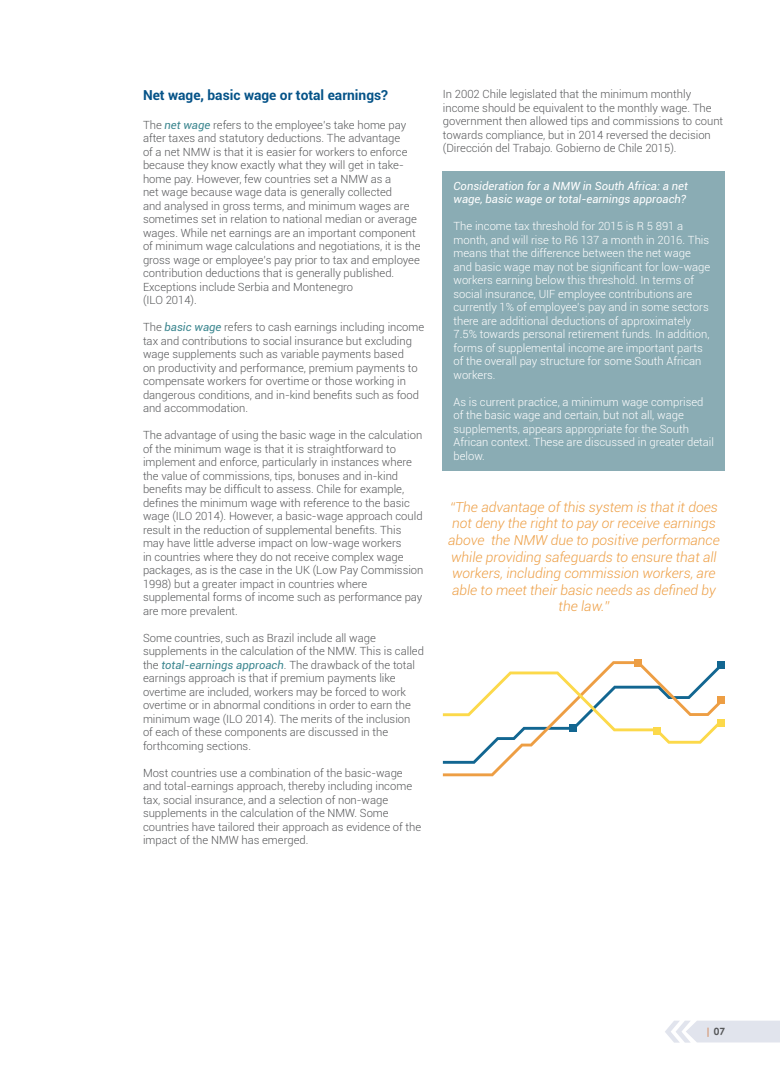
<style>
.page{position:relative;width:780px;height:1088px;background:#fff}
.page>*{position:absolute;margin:0;border:0;box-sizing:border-box;transform-origin:0 0}
.t1{font:italic 300 13.75px/16.5px "Roboto";color:#ed9e44;text-align:center}
.t2{font:700 13.75px "Roboto";color:#055388}
.t3{font:300 11.25px/13.5px "Roboto";color:#57585a}
.t4{font:300 11.25px/13.5px "Roboto";color:#fff}
.t5{font:italic 11.25px/13.5px "Roboto";color:#fff}
.t6{font:700 10px "Century Gothic";color:#57585a}
.s1{font-weight:400;font-style:italic;color:#3d8790}
.s2{color:#d07d49}
</style>
<div class="page">
<div style="left:443px;top:171px;width:282px;height:299px;background:#8aacb4"></div>
<svg style="left:665px;top:1020px;width:115px;height:22px"></svg>
<div style="left:717px;top:661px;width:8px;height:8px;background:#126691"></div>
<div style="left:717px;top:696px;width:8px;height:8px;background:#ed9e44"></div>
<div style="left:634px;top:659px;width:8px;height:8px;background:#ed9e44"></div>
<svg style="left:443px;top:661px;width:278px;height:115px"></svg>
<div style="left:717px;top:719px;width:8px;height:8px;background:#fcd94a"></div>
<div style="left:653px;top:727px;width:8px;height:7px;background:#fcd94a"></div>
<p class="t2" style="left:143px;top:85px;width:246px">Net wage, basic wage or total earnings?</p>
<p class="t3" style="left:143px;top:117px;width:279px">The <span class="s1">net wage</span> refers to the employee’s take home pay after taxes and statutory deductions. The advantage<br>of a net NMW is that it is easier for workers to enforce because they know exactly what they will get in take&shy;home pay. However, few countries set a NMW as a<br>net wage because wage data is generally collected<br>and analysed in gross terms, and minimum wages are sometimes set in relation to national median or average wages. While net earnings are an important component of minimum wage calculations and negotiations, it is the gross wage or employee’s pay prior to tax and employee contribution deductions that is generally published.<br>Exceptions include Serbia and Montenegro<br>(ILO 2014).</p>
<p class="t3" style="left:143px;top:320px;width:283px">The <span class="s1">basic wage</span> refers to cash earnings including income tax and contributions to social insurance but excluding wage supplements such as variable payments based<br>on productivity and performance, premium payments to compensate workers for overtime or those working in dangerous conditions, and in-kind benefits such as food and accommodation.</p>
<p class="t3" style="left:143px;top:428px;width:282px">The advantage of using the basic wage in the calculation of the minimum wage is that it is straightforward to implement and enforce, particularly in instances where the value of commissions, tips, bonuses and in-kind benefits may be difficult to assess. Chile for example, defines the minimum wage with reference to the basic wage (ILO 2014). However, a basic-wage approach could result in the reduction of supplemental benefits. This may have little adverse impact on low-wage workers<br>in countries where they do not receive complex wage packages, as is the case in the UK (Low Pay Commission 1998) but a greater impact in countries where supplemental forms of income such as performance pay are more prevalent.</p>
<p class="t3" style="left:143px;top:630px;width:282px">Some countries, such as Brazil include all wage supplements in the calculation of the NMW. This is called the <span class="s1">total-earnings approach</span>. The drawback of the total earnings approach is that if premium payments like overtime are included, workers may be forced to work overtime or in abnormal conditions in order to earn the minimum wage (ILO 2014). The merits of the inclusion<br>of each of these components are discussed in the forthcoming sections.</p>
<p class="t3" style="left:143px;top:765px;width:280px">Most countries use a combination of the basic-wage and total-earnings approach, thereby including income tax, social insurance, and a selection of non-wage supplements in the calculation of the NMW. Some countries have tailored their approach as evidence of the impact of the NMW has emerged.</p>
<p class="t3" style="left:443px;top:87px;width:282px">In 2002 Chile legislated that the minimum monthly income should be equivalent to the monthly wage. The government then allowed tips and commissions to count towards compliance, but in 2014 reversed the decision (Dirección del Trabajo. Gobierno de Chile 2015).</p>
<p class="t5" style="left:453px;top:179px;width:236px">Consideration for a NMW in South Africa: a net wage, basic wage or total-earnings approach?</p>
<p class="t4" style="left:453px;top:219px;width:258px">The income tax threshold for 2015 is R 5 891 a month, and will rise to R6 137 a month in 2016. This means that the difference between the net wage and basic wage may not be significant for low-wage workers earning below this threshold. In terms of social insurance, UIF employee contributions are currently 1% of employee’s pay and in some sectors there are additional deductions of approximately 7.5% towards personal retirement funds. In addition, forms of supplemental income are important parts of the overall pay structure for some South African workers.</p>
<p class="t4" style="left:453px;top:395px;width:262px">As is current practice, a minimum wage comprised of the basic wage and certain, but not all, wage supplements, appears appropriate for the South African context. These are discussed in greater detail below.</p>
<p class="t1" style="left:448px;top:498px;width:273px">“The advantage of this system is that it does not deny the right to pay or receive earnings above the NMW due to positive performance while providing safeguards to ensure that all workers, including commission workers, are able to meet their basic needs as defined by the law.”</p>
<p class="t6" style="left:705px;top:1024px;width:21px"><span class="s2">|</span> 07</p>
</div>
